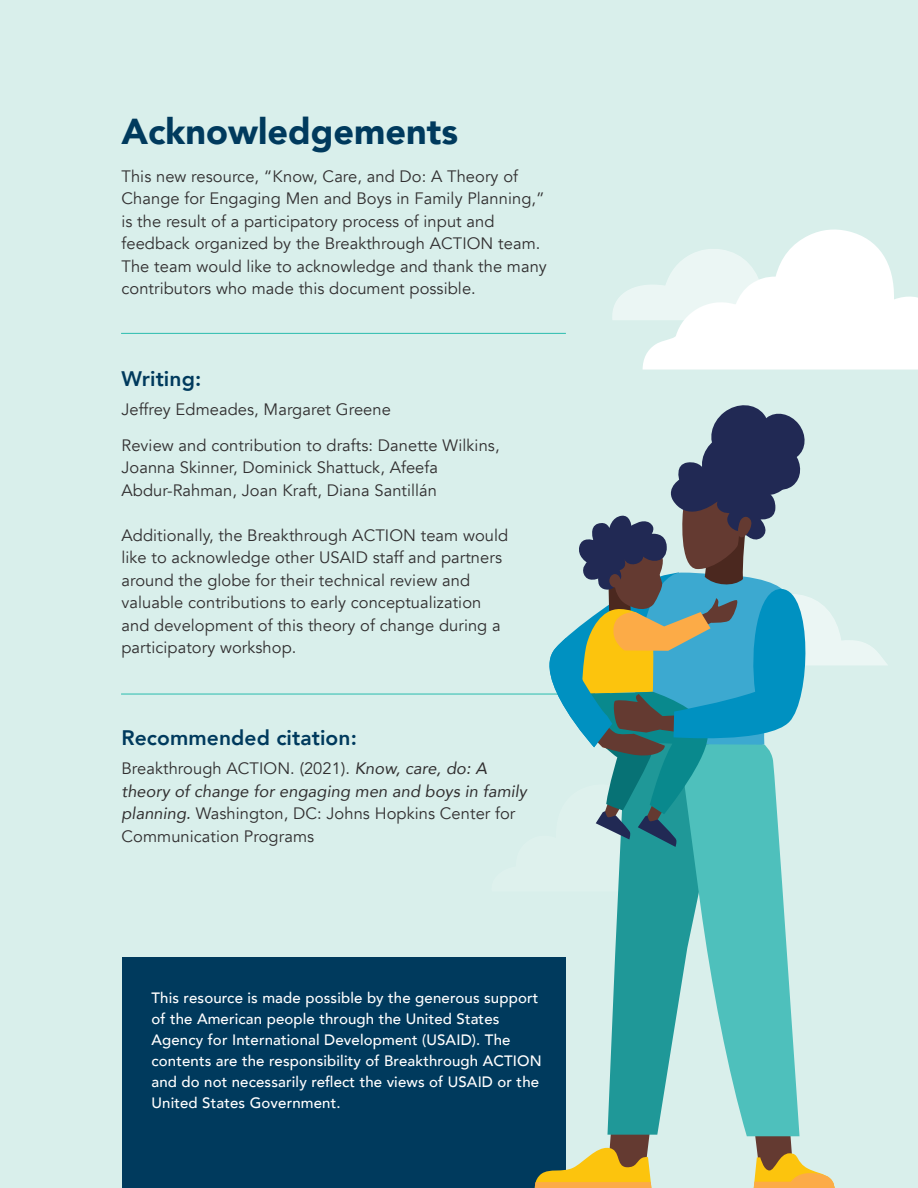
<style>
.page{position:relative;width:918px;height:1188px;background:#d9efeb}
.page>*{position:absolute;margin:0;border:0;box-sizing:border-box;transform-origin:0 0}
.t1{font:900 36px "Avenir";color:#003a5d}
.Body_Copy{font:800 21px "Avenir";letter-spacing:.005em;color:#003a5d}
.Body_Copy-2{font:16.5px/22.5px "Avenir";letter-spacing:.005em;color:#312f30}
.Body_Copy-3{font:500 15px/21px "Avenir";letter-spacing:.01em;color:#fff}
.s1{font-style:italic}
</style>
<div class="page">
<div style="left:122px;top:957px;width:444px;height:231px;background:#003a5d"></div>
<hr style="left:121px;top:694px;width:445px;height:1px;background:#2abcae">
<hr style="left:121px;top:333px;width:445px;height:1px;background:#2abcae">
<svg style="left:612px;top:229px;width:306px;height:141px"></svg>
<svg style="left:610px;top:892px;width:69px;height:243px;fill:#1f9898"></svg>
<svg style="left:679px;top:892px;width:115px;height:163px;fill:#4ec0bc"></svg>
<svg style="left:534px;top:1067px;width:118px;height:121px"></svg>
<svg style="left:726px;top:1055px;width:109px;height:133px"></svg>
<svg style="left:490px;top:405px;width:397px;height:487px"></svg>
<p class="t1" style="left:122px;top:101px;width:338px">Acknowledgements</p>
<p class="Body_Copy-2" style="left:122px;top:165px;width:427px">This new resource, “Know, Care, and Do: A Theory of Change for Engaging Men and Boys in Family Planning,” is the result of a participatory process of input and feedback organized by the Breakthrough ACTION team.<br>The team would like to acknowledge and thank the many contributors who made this document possible.</p>
<p class="Body_Copy" style="left:122px;top:362px;width:81px">Writing:</p>
<p class="Body_Copy-2" style="left:122px;top:398px;width:271px">Jeffrey Edmeades, Margaret Greene</p>
<p class="Body_Copy-2" style="left:122px;top:434px;width:380px">Review and contribution to drafts: Danette Wilkins,<br>Joanna Skinner, Dominick Shattuck, Afeefa<br>Abdur-Rahman, Joan Kraft, Diana Santillán</p>
<p class="Body_Copy-2" style="left:122px;top:524px;width:388px">Additionally, the Breakthrough ACTION team would like to acknowledge other USAID staff and partners around the globe for their technical review and valuable contributions to early conceptualization and development of this theory of change during a participatory workshop.</p>
<p class="Body_Copy" style="left:122px;top:721px;width:237px">Recommended citation:</p>
<p class="Body_Copy-2" style="left:122px;top:757px;width:407px">Breakthrough ACTION. (2021). <span class="s1">Know, care, do: A theory of change for engaging men and boys in family planning.</span> Washington, DC: Johns Hopkins Center for Communication Programs</p>
<p class="Body_Copy-3" style="left:151px;top:987px;width:392px">This resource is made possible by the generous support of the American people through the United States Agency for International Development (USAID). The contents are the responsibility of Breakthrough ACTION and do not necessarily reflect the views of USAID or the United States Government.</p>
</div>
